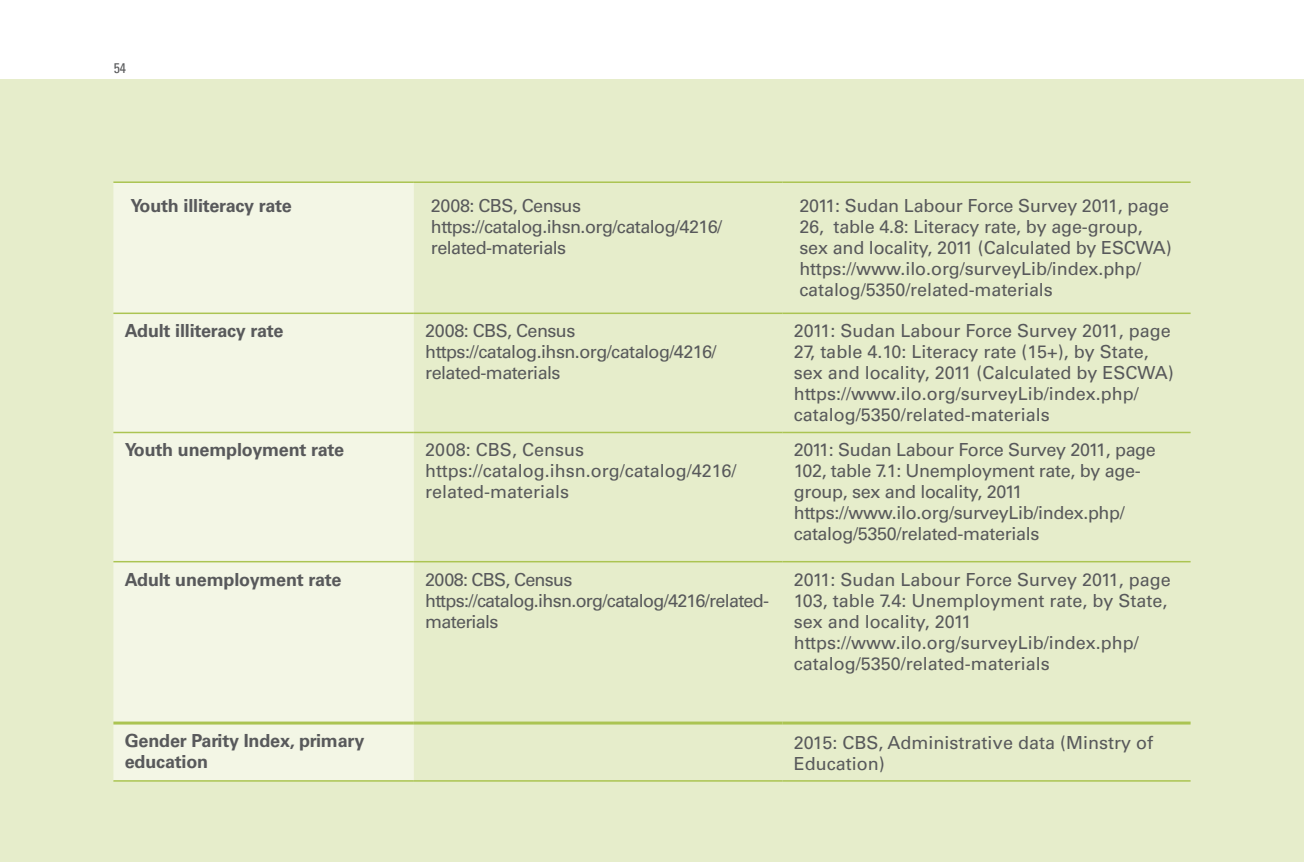
<style>
.page{position:relative;width:1304px;height:862px;background:#fff}
.page>*{position:absolute;margin:0;border:0;box-sizing:border-box;transform-origin:0 0}
.t1{font:18px/21px "Univers LT Std";letter-spacing:-.01em;color:#58595b}
.t2{font:18px/21px "Univers LT Std";letter-spacing:-.03em;color:#58595b}
.t3{font:700 18px/21px "Univers LT Std";letter-spacing:-.01em;color:#58595b}
.t4{font:18px/21px "Univers LT Std";letter-spacing:-.04em;color:#58595b}
.t5{font:condensed 14px "Univers LT Std";color:#58595b}
</style>
<div class="page">
<div style="left:0;top:79px;width:1304px;height:783px;background:#e6edcb"></div>
<div style="left:113px;top:183px;width:301px;height:597px;background:#f3f6e5"></div>
<hr style="left:113px;top:181px;width:301px;height:2px;background:#abc452">
<hr style="left:414px;top:181px;width:368px;height:2px;background:#abc452">
<hr style="left:782px;top:181px;width:409px;height:2px;background:#abc452">
<hr style="left:113px;top:312px;width:301px;height:2px;background:#abc452">
<hr style="left:414px;top:312px;width:368px;height:2px;background:#abc452">
<hr style="left:782px;top:312px;width:409px;height:2px;background:#abc452">
<hr style="left:113px;top:432px;width:301px;height:1px;background:#abc452">
<hr style="left:414px;top:432px;width:368px;height:1px;background:#abc452">
<hr style="left:782px;top:432px;width:409px;height:1px;background:#abc452">
<hr style="left:113px;top:561px;width:301px;height:1px;background:#abc452">
<hr style="left:414px;top:561px;width:368px;height:1px;background:#abc452">
<hr style="left:782px;top:561px;width:409px;height:1px;background:#abc452">
<hr style="left:113px;top:780px;width:301px;height:1px;background:#abc452">
<hr style="left:414px;top:780px;width:368px;height:1px;background:#abc452">
<hr style="left:782px;top:780px;width:409px;height:1px;background:#abc452">
<hr style="left:113px;top:721px;width:301px;height:3px;background:#abc452">
<hr style="left:414px;top:721px;width:368px;height:3px;background:#abc452">
<hr style="left:782px;top:721px;width:409px;height:3px;background:#abc452">
<p class="t5" style="left:114px;top:59px;width:14px">54</p>
<p class="t3" style="left:130px;top:196px;width:163px">Youth illiteracy rate</p>
<p class="t2" style="left:431px;top:195px;width:293px">2008: CBS, Census https://catalog.ihsn.org/catalog/4216/ related-materials</p>
<p class="t1" style="left:799px;top:195px;width:374px">2011: Sudan Labour Force Survey 2011, page 26, table 4.8: Literacy rate, by age-group, sex and locality, 2011 (Calculated by ESCWA) https://www.ilo.org/surveyLib/index.php/ catalog/5350/related-materials</p>
<p class="t3" style="left:125px;top:320px;width:160px">Adult illiteracy rate</p>
<p class="t2" style="left:425px;top:320px;width:293px">2008: CBS, Census https://catalog.ihsn.org/catalog/4216/ related-materials</p>
<p class="t1" style="left:794px;top:320px;width:381px">2011: Sudan Labour Force Survey 2011, page 27, table 4.10: Literacy rate (15+), by State, sex and locality, 2011 (Calculated by ESCWA) https://www.ilo.org/surveyLib/index.php/ catalog/5350/related-materials</p>
<p class="t3" style="left:125px;top:440px;width:221px">Youth unemployment rate</p>
<p class="t1" style="left:425px;top:439px;width:313px">2008: CBS, Census https://catalog.ihsn.org/catalog/4216/ related-materials</p>
<p class="t1" style="left:794px;top:439px;width:364px">2011: Sudan Labour Force Survey 2011, page 102, table 7.1: Unemployment rate, by age&shy;group, sex and locality, 2011 https://www.ilo.org/surveyLib/index.php/ catalog/5350/related-materials</p>
<p class="t3" style="left:125px;top:569px;width:218px">Adult unemployment rate</p>
<p class="t4" style="left:425px;top:569px;width:345px">2008: CBS, Census https://catalog.ihsn.org/catalog/4216/related&shy;materials</p>
<p class="t1" style="left:794px;top:569px;width:378px">2011: Sudan Labour Force Survey 2011, page 103, table 7.4: Unemployment rate, by State, sex and locality, 2011 https://www.ilo.org/surveyLib/index.php/ catalog/5350/related-materials</p>
<p class="t3" style="left:125px;top:730px;width:241px">Gender Parity Index, primary education</p>
<p class="t1" style="left:794px;top:732px;width:361px">2015: CBS, Administrative data (Minstry of<br>Education)</p>
</div>
